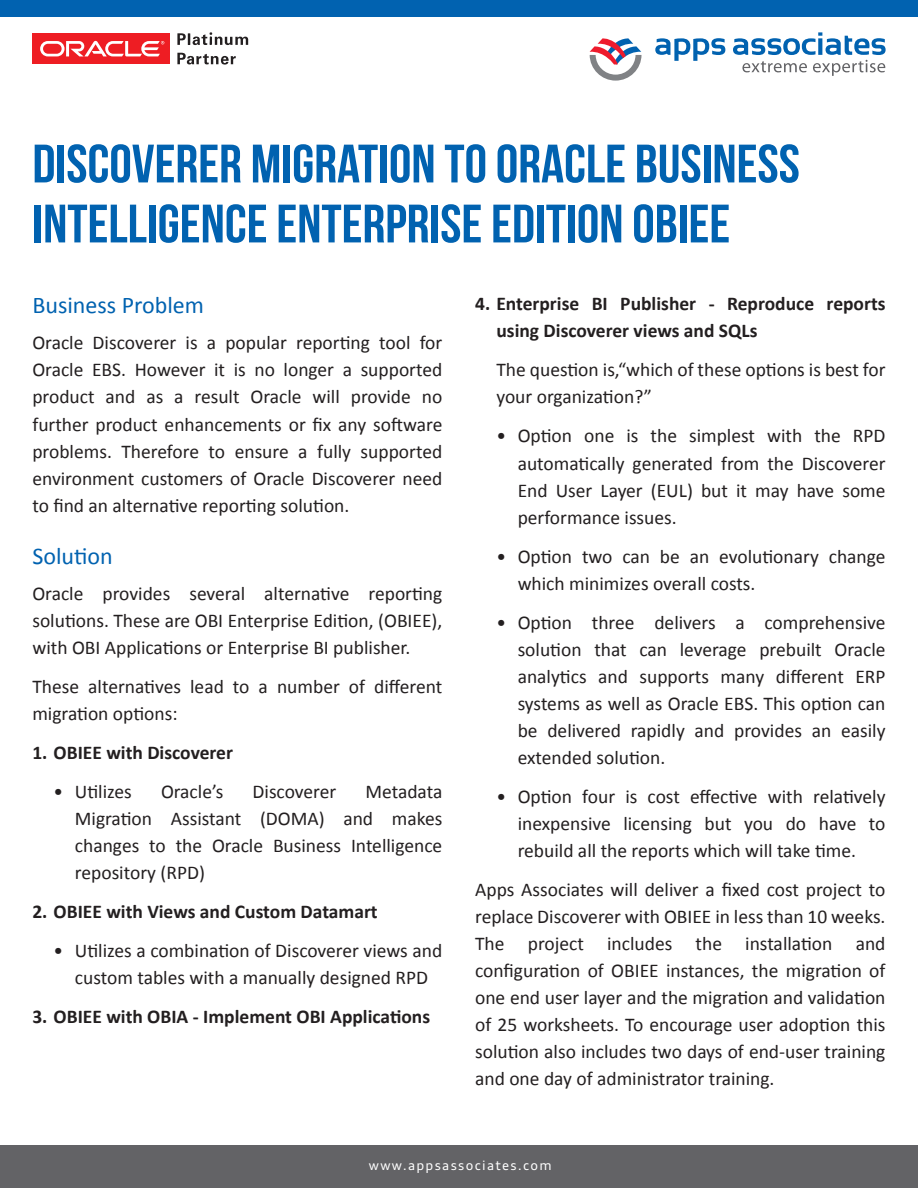
<style>
.page{position:relative;width:918px;height:1188px;background:#fff}
.page>*{position:absolute;margin:0;border:0;box-sizing:border-box;transform-origin:0 0}
.t1{font:700 54px/60px "Bebas Neue";color:#0162b0;scale:1.05 1}
.t2{font:24px "Calibri";color:#0162b0}
.t3{font:19.5px/27px "Calibri";color:#231f20;text-align:justify}
.t4{font:700 19.5px/27px "Calibri";color:#231f20}
.t5{font:13.05px "Audi Type";letter-spacing:.1em;color:#fff}
</style>
<div class="page">
<div style="left:0;top:0;width:918px;height:17px;background:#0162b0"></div>
<div style="left:0;top:1145px;width:918px;height:43px;background:#636366"></div>
<svg style="left:590px;top:38px;width:52px;height:43px"></svg>
<svg style="left:655px;top:38px;width:70px;height:23px"></svg>
<svg style="left:733px;top:32px;width:153px;height:44px"></svg>
<div style="left:32px;top:33px;width:138px;height:31px;background:#ee1d23"></div>
<svg style="left:40px;top:41px;width:124px;height:15px"></svg>
<svg style="left:177px;top:53px;width:59px;height:12px"></svg>
<svg style="left:177px;top:32px;width:71px;height:13px"></svg>
<h1 class="t1" style="left:32px;top:133px;width:732px">DISCOVERER MIGRATION TO ORACLE BUSINESS<br>INTELLIGENCE ENTERPRISE EDITION OBIEE</h1>
<p class="t2" style="left:32px;top:291px;width:173px">Business Problem</p>
<p class="t3" style="left:32px;top:329px;width:411px">Oracle Discoverer is a popular reporting tool for Oracle EBS. However it is no longer a supported product and as a result Oracle will provide no further product enhancements or fix any software problems. Therefore to ensure a fully supported environment customers of Oracle Discoverer need to find an alternative reporting solution.</p>
<p class="t2" style="left:32px;top:541px;width:82px">Solution</p>
<p class="t3" style="left:32px;top:579px;width:411px">Oracle provides several alternative reporting solutions. These are OBI Enterprise Edition, (OBIEE), with OBI Applications or Enterprise BI publisher.</p>
<p class="t3" style="left:32px;top:672px;width:411px">These alternatives lead to a number of different migration options:</p>
<p class="t4" style="left:32px;top:738px;width:202px">1. OBIEE with Discoverer</p>
<p class="t3" style="left:54px;top:777px;width:80px">• Utilizes</p>
<p class="t3" style="left:161px;top:777px;width:64px">Oracle’s</p>
<p class="t3" style="left:253px;top:777px;width:85px">Discoverer</p>
<p class="t3" style="left:75px;top:777px;width:369px;text-indent:291px">Metadata Migration Assistant (DOMA) and makes changes to the Oracle Business Intelligence repository (RPD)</p>
<p class="t4" style="left:32px;top:897px;width:347px">2. OBIEE with Views and Custom Datamart</p>
<p class="t3" style="left:54px;top:936px;width:390px;text-align:center">• Utilizes a combination of Discoverer views and custom tables with a manually designed RPD</p>
<p class="t4" style="left:32px;top:1002px;width:399px">3. OBIEE with OBIA - Implement OBI Applications</p>
<p class="t4" style="left:496px;top:290px;width:391px;text-indent:-21px">4. Enterprise BI Publisher - Reproduce reports using Discoverer views and SQLs</p>
<p class="t3" style="left:496px;top:356px;width:391px">The question is,“which of these options is best for your organization?”</p>
<p class="t3" style="left:518px;top:422px;width:369px;text-indent:-21px">• Option one is the simplest with the RPD automatically generated from the Discoverer End User Layer (EUL) but it may have some performance issues.</p>
<p class="t3" style="left:518px;top:542px;width:369px;text-indent:-21px">• Option two can be an evolutionary change which minimizes overall costs.</p>
<p class="t3" style="left:518px;top:608px;width:369px;text-indent:-21px">• Option three delivers a comprehensive solution that can leverage prebuilt Oracle analytics and supports many different ERP systems as well as Oracle EBS. This option can be delivered rapidly and provides an easily extended solution.</p>
<p class="t3" style="left:518px;top:782px;width:369px;text-indent:-21px">• Option four is cost effective with relatively inexpensive licensing but you do have to rebuild all the reports which will take time.</p>
<p class="t3" style="left:475px;top:875px;width:412px">Apps Associates will deliver a fixed cost project to replace Discoverer with OBIEE in less than 10 weeks.<br>The project includes the installation and configuration of OBIEE instances, the migration of one end user layer and the migration and validation of 25 worksheets. To encourage user adoption this solution also includes two days of end-user training and one day of administrator training.</p>
<p class="t5" style="left:369px;top:1157px;width:184px">www.appsassociates.com</p>
</div>
